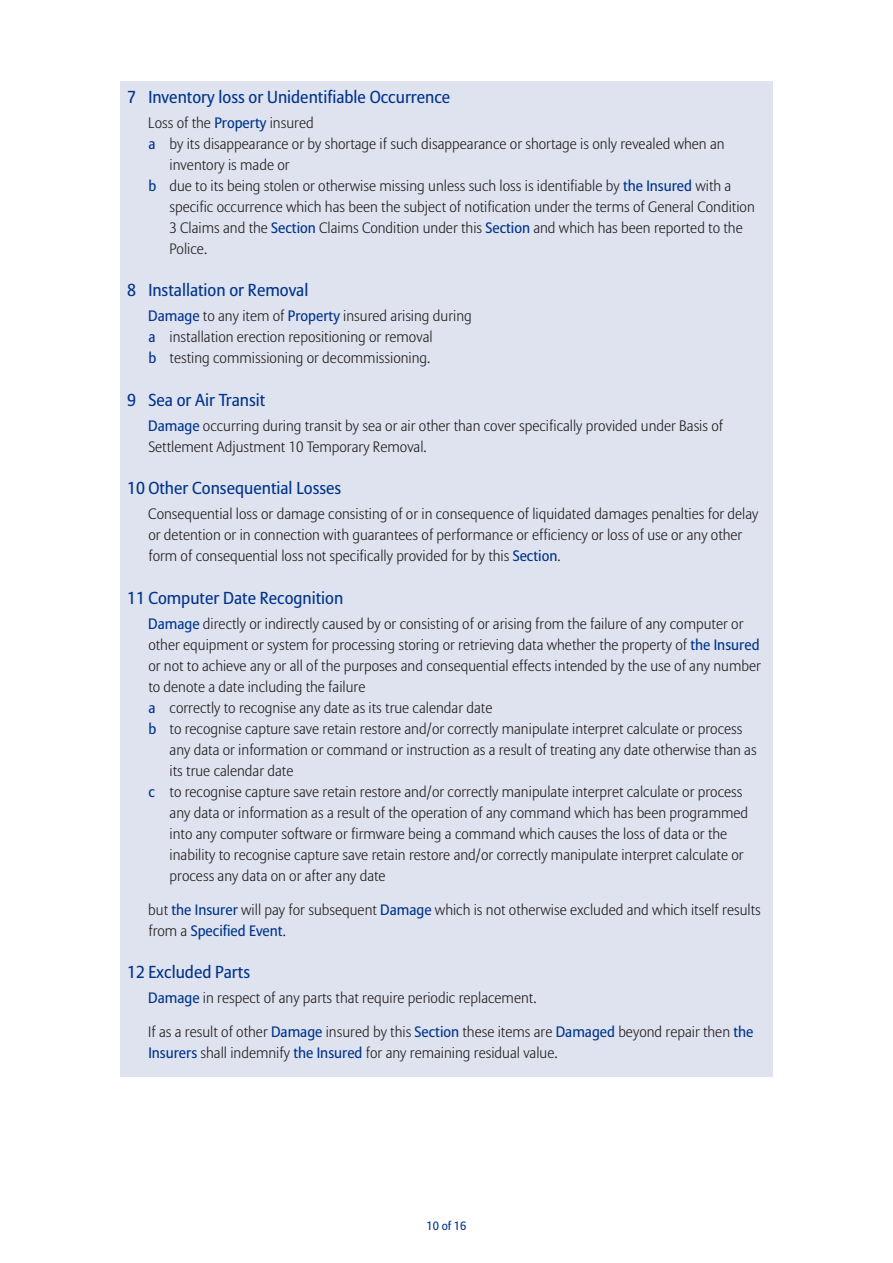
<style>
.page{position:relative;width:893px;height:1263px;background:#fff}
.page>*{position:absolute;margin:0;border:0;box-sizing:border-box;transform-origin:0 0}
.t1{font:17.25px "Allianz Sans";color:#00348a}
.t2{font:300 15px/21px "Allianz Sans";color:#231f20}
.t3{font:12px "Allianz Sans";color:#00348a}
.s1{font-weight:400;color:#00348a}
</style>
<div class="page">
<div style="left:120px;top:81px;width:652px;height:996px;background:#dfe3f0"></div>
<p class="t1" style="left:127px;top:90px;width:325px">7 Inventory loss or Unidentifiable Occurrence</p>
<p class="t2" style="left:148px;top:113px;width:167px">Loss of the <span class="s1">Property</span> insured</p>
<p class="t2" style="left:148px;top:134px;width:578px"><span class="s1">a</span> by its disappearance or by shortage if such disappearance or shortage is only revealed when an</p>
<p class="t2" style="left:170px;top:155px;width:122px">inventory is made or</p>
<p class="t2" style="left:148px;top:176px;width:584px"><span class="s1">b</span> due to its being stolen or otherwise missing unless such loss is identifiable by <span class="s1">the Insured</span> with a</p>
<p class="t2" style="left:169px;top:197px;width:587px">specific occurrence which has been the subject of notification under the terms of General Condition</p>
<p class="t2" style="left:169px;top:218px;width:575px">3 Claims and the <span class="s1">Section</span> Claims Condition under this <span class="s1">Section</span> and which has been reported to the</p>
<p class="t2" style="left:169px;top:239px;width:39px">Police.</p>
<p class="t1" style="left:127px;top:283px;width:183px">8 Installation or Removal</p>
<p class="t2" style="left:148px;top:307px;width:325px"><span class="s1">Damage</span> to any item of <span class="s1">Property</span> insured arising during <span class="s1">a</span> installation erection repositioning or removal<br><span class="s1">b</span> testing commissioning or decommissioning.</p>
<p class="t1" style="left:127px;top:393px;width:140px">9 Sea or Air Transit</p>
<p class="t2" style="left:148px;top:416px;width:576px"><span class="s1">Damage</span> occurring during transit by sea or air other than cover specifically provided under Basis of<br>Settlement Adjustment 10 Temporary Removal.</p>
<p class="t1" style="left:127px;top:481px;width:216px">10 Other Consequential Losses</p>
<p class="t2" style="left:148px;top:505px;width:612px">Consequential loss or damage consisting of or in consequence of liquidated damages penalties for delay or detention or in connection with guarantees of performance or efficiency or loss of use or any other form of consequential loss not specifically provided for by this <span class="s1">Section</span>.</p>
<p class="t1" style="left:127px;top:591px;width:218px">11 Computer Date Recognition</p>
<p class="t2" style="left:148px;top:614px;width:614px"><span class="s1">Damage</span> directly or indirectly caused by or consisting of or arising from the failure of any computer or other equipment or system for processing storing or retrieving data whether the property of <span class="s1">the Insured </span>or not to achieve any or all of the purposes and consequential effects intended by the use of any number to denote a date including the failure<br><span class="s1">a</span> correctly to recognise any date as its true calendar date<br><span class="s1">b</span> to recognise capture save retain restore and/or correctly manipulate interpret calculate or process</p>
<p class="t2" style="left:170px;top:740px;width:589px">any data or information or command or instruction as a result of treating any date otherwise than as</p>
<p class="t2" style="left:170px;top:761px;width:125px">its true calendar date</p>
<p class="t2" style="left:148px;top:782px;width:596px"><span class="s1">c</span> to recognise capture save retain restore and/or correctly manipulate interpret calculate or process</p>
<p class="t2" style="left:170px;top:803px;width:580px">any data or information as a result of the operation of any command which has been programmed</p>
<p class="t2" style="left:170px;top:824px;width:559px">into any computer software or firmware being a command which causes the loss of data or the</p>
<p class="t2" style="left:170px;top:845px;width:575px">inability to recognise capture save retain restore and/or correctly manipulate interpret calculate or</p>
<p class="t2" style="left:170px;top:866px;width:218px">process any data on or after any date</p>
<p class="t2" style="left:148px;top:900px;width:614px">but <span class="s1">the Insurer</span> will pay for subsequent <span class="s1">Damage</span> which is not otherwise excluded and which itself results from a <span class="s1">Specified Event</span>.</p>
<p class="t1" style="left:127px;top:965px;width:124px">12 Excluded Parts</p>
<p class="t2" style="left:148px;top:989px;width:390px"><span class="s1">Damage</span> in respect of any parts that require periodic replacement.</p>
<p class="t2" style="left:148px;top:1022px;width:607px">If as a result of other <span class="s1">Damage</span> insured by this <span class="s1">Section</span> these items are <span class="s1">Damaged</span> beyond repair then <span class="s1">the<br>Insurers</span> shall indemnify <span class="s1">the Insured</span> for any remaining residual value.</p>
<p class="t3" style="left:427px;top:1220px;width:41px">10 of 16</p>
</div>
